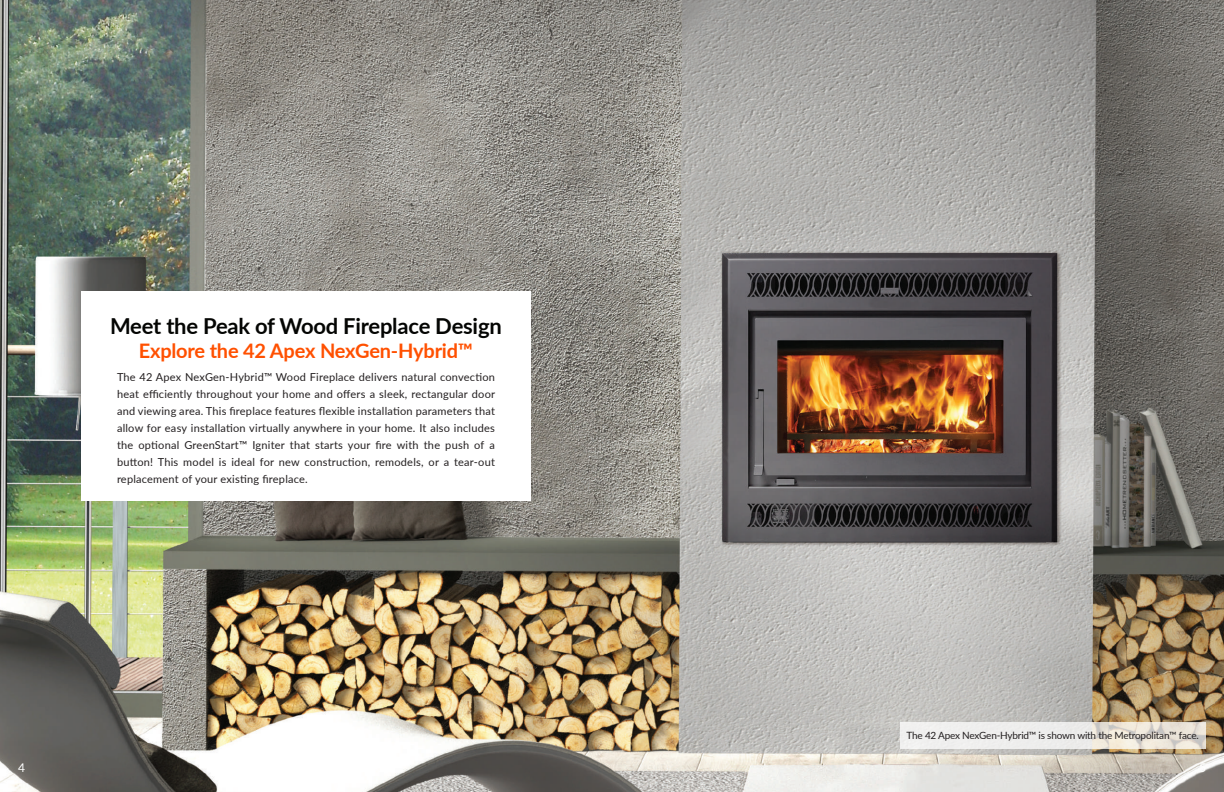
<style>
.page{position:relative;width:1224px;height:792px;background:#fff}
.page>*{position:absolute;margin:0;border:0;box-sizing:border-box;transform-origin:0 0}
.t1{font:700 22px "Lato";letter-spacing:-.01em;color:#040503}
.t2{font:700 20px "Lato";letter-spacing:-.01em;color:#ff5000}
.t3{font:12px "Lato";color:#fff}
.t4{font:11px/17px "Lato";letter-spacing:.02em;color:#231f20;text-align:justify}
.t5{font:10px "Lato";letter-spacing:-.02em;color:#231f20}
</style>
<div class="page">
<img style="left:0;top:0;width:1224px;height:792px">
<svg style="left:900px;top:722px;width:305px;height:27px;fill:#eeedeb"></svg>
<div style="left:81px;top:291px;width:450px;height:210px;background:#fff"></div>
<h1 class="t1" style="left:110px;top:309px;width:393px">Meet the Peak of Wood Fireplace Design</h1>
<h2 class="t2" style="left:139px;top:336px;width:336px">Explore the 42 Apex NexGen-Hybrid™</h2>
<p class="t4" style="left:117px;top:368px;width:380px">The 42 Apex NexGen-Hybrid™ Wood Fireplace delivers natural convection heat efficiently throughout your home and offers a sleek, rectangular door and viewing area. This fireplace features flexible installation parameters that allow for easy installation virtually anywhere in your home. It also includes the optional GreenStart™ Igniter that starts your fire with the push of a button! This model is ideal for new construction, remodels, or a tear-out replacement of your existing fireplace.</p>
<p class="t5" style="left:907px;top:729px;width:294px">The 42 Apex NexGen-Hybrid™ is shown with the Metropolitan™ face.</p>
<p class="t3" style="left:18px;top:759px;width:8px">4</p>
<p class="t3" style="left:1199px;top:759px;width:8px">5</p>
</div>
